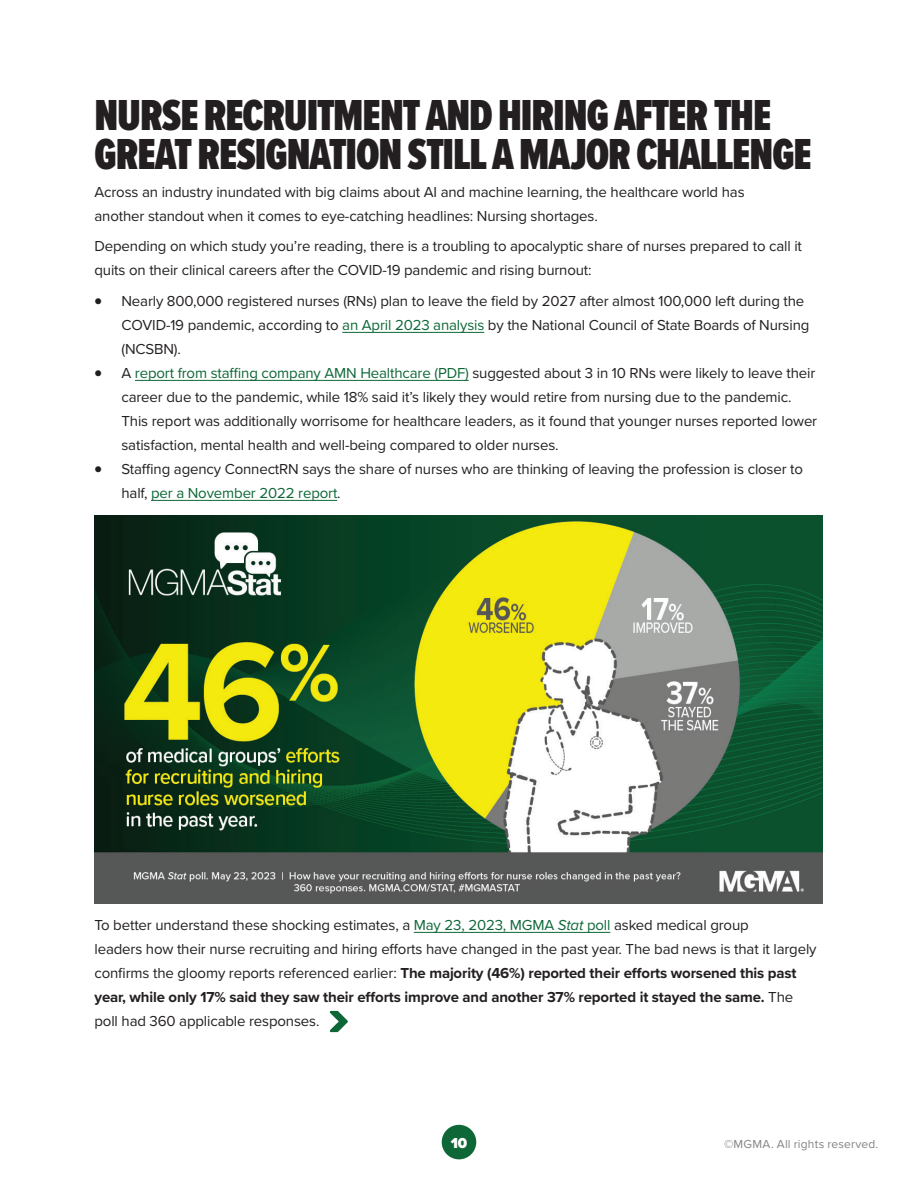
<style>
.page{position:relative;width:918px;height:1188px;background:#fff}
.page>*{position:absolute;margin:0;border:0;box-sizing:border-box;transform-origin:0 0}
.t1{font:900 45px/39px "Proxima Nova Ex Cn";letter-spacing:-.025em;color:#231f20}
.t2{font:15px/24px "Proxima Nova";letter-spacing:-.01em;color:#231f20}
.t3{font:900 15px "Proxima Nova";color:#fff}
.t4{font:12px "Proxima Nova";letter-spacing:.015em;color:#808285}
.s1{color:#0d6736}
.s2{font-style:italic;color:#0d6736}
.s3{font-weight:700}
</style>
<div class="page">
<svg style="left:330px;top:1011px;width:18px;height:21px"></svg>
<hr style="left:342px;top:332px;width:142px;height:1px;background:#0d6736">
<hr style="left:135px;top:380px;width:334px;height:1px;background:#0d6736">
<hr style="left:151px;top:500px;width:186px;height:1px;background:#0d6736">
<hr style="left:414px;top:932px;width:196px;height:1px;background:#0d6736">
<img style="left:94px;top:515px;width:729px;height:389px">
<div style="left:442px;top:1125px;width:34px;height:34px;background:#0d6736;border-radius:50%"></div>
<h1 class="t1" style="left:94px;top:95px;width:719px">NURSE RECRUITMENT AND HIRING AFTER THE<br>GREAT RESIGNATION STILL A MAJOR CHALLENGE</h1>
<p class="t2" style="left:94px;top:179px;width:652px">Across an industry inundated with big claims about AI and machine learning, the healthcare world has another standout when it comes to eye-catching headlines: Nursing shortages.</p>
<p class="t2" style="left:94px;top:234px;width:709px">Depending on which study you’re reading, there is a troubling to apocalyptic share of nurses prepared to call it quits on their clinical careers after the COVID-19 pandemic and rising burnout:</p>
<p class="t2" style="left:122px;top:288px;width:689px;text-indent:-27px">• Nearly 800,000 registered nurses (RNs) plan to leave the field by 2027 after almost 100,000 left during the<br>COVID-19 pandemic, according to <span class="s1">an April 2023 analysis</span> by the National Council of State Boards of Nursing (NCSBN).</p>
<p class="t2" style="left:122px;top:360px;width:697px;text-indent:-27px">• A <span class="s1">report from staffing company AMN Healthcare (PDF)</span> suggested about 3 in 10 RNs were likely to leave their career due to the pandemic, while 18% said it’s likely they would retire from nursing due to the pandemic.<br>This report was additionally worrisome for healthcare leaders, as it found that younger nurses reported lower satisfaction, mental health and well-being compared to older nurses.</p>
<p class="t2" style="left:122px;top:456px;width:683px;text-indent:-27px">• Staffing agency ConnectRN says the share of nurses who are thinking of leaving the profession is closer to half, <span class="s1">per a November 2022 report</span>.</p>
<p class="t2" style="left:94px;top:912px;width:724px">To better understand these shocking estimates, a <span class="s1">May 23, 2023, MGMA</span> <span class="s2">Stat</span> <span class="s1">poll</span> asked medical group<br>leaders how their nurse recruiting and hiring efforts have changed in the past year. The bad news is that it largely confirms the gloomy reports referenced earlier: <span class="s3">The majority (46%) reported their efforts worsened this past year, while only 17% said they saw their efforts improve and another 37% reported it stayed the same.</span> The poll had 360 applicable responses.</p>
<p class="t3" style="left:451px;top:1132px;width:18px">10</p>
<p class="t4" style="left:724px;top:1135px;width:156px">©MGMA. All rights reserved.</p>
</div>
